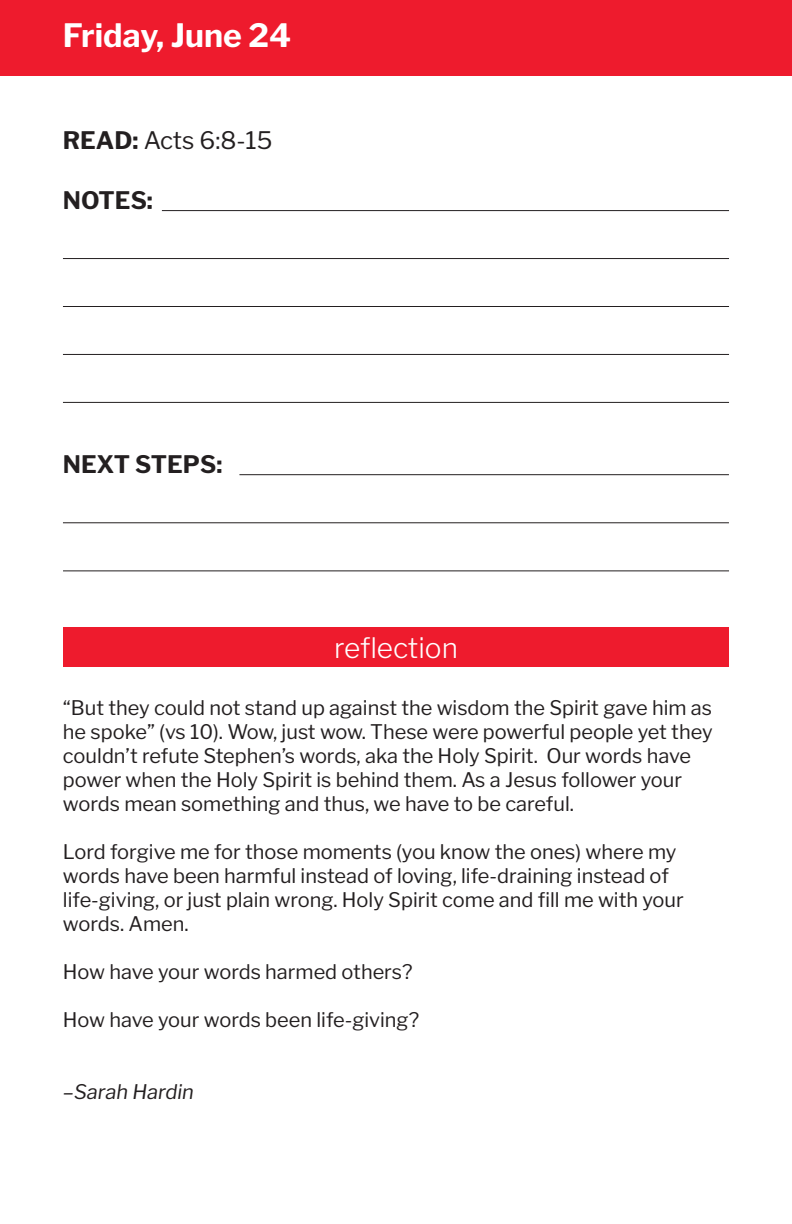
<style>
.page{position:relative;width:792px;height:1224px;background:#fff}
.page>*{position:absolute;margin:0;border:0;box-sizing:border-box;transform-origin:0 0}
.t1{font:700 32px "Libre Franklin";color:#fff}
.t2{font:300 28px "Libre Franklin";color:#fff}
.t3{font:700 24px "Libre Franklin";color:#231f20}
.t4{font:24px "Libre Franklin";letter-spacing:-.005em;color:#231f20}
.t5{font:20px/24px "Libre Franklin";color:#231f20}
.t6{font:italic 20px "Libre Franklin";color:#231f20}
.s1{font-weight:700}
</style>
<div class="page">
<div style="left:0;top:0;width:792px;height:76px;background:#ee1b2d"></div>
<div style="left:63px;top:628px;width:666px;height:39px;background:#ee1b2d"></div>
<hr style="left:162px;top:210px;width:567px;height:1px;background:#231f20">
<hr style="left:239px;top:474px;width:490px;height:1px;background:#231f20">
<hr style="left:63px;top:258px;width:666px;height:1px;background:#231f20">
<hr style="left:63px;top:306px;width:666px;height:1px;background:#231f20">
<hr style="left:63px;top:354px;width:666px;height:1px;background:#231f20">
<hr style="left:63px;top:402px;width:666px;height:1px;background:#231f20">
<hr style="left:63px;top:522px;width:666px;height:1px;background:#231f20">
<hr style="left:63px;top:570px;width:666px;height:1px;background:#231f20">
<p class="t1" style="left:63px;top:11px;width:230px">Friday, June 24</p>
<p class="t4" style="left:63px;top:122px;width:211px"><span class="s1">READ:</span> Acts 6:8-15</p>
<p class="t3" style="left:63px;top:182px;width:91px">NOTES:</p>
<p class="t3" style="left:63px;top:446px;width:161px">NEXT STEPS:</p>
<p class="t2" style="left:334px;top:625px;width:125px">reflection</p>
<p class="t5" style="left:63px;top:694px;width:651px">“But they could not stand up against the wisdom the Spirit gave him as he spoke” (vs 10). Wow, just wow. These were powerful people yet they couldn’t refute Stephen’s words, aka the Holy Spirit. Our words have power when the Holy Spirit is behind them. As a Jesus follower your words mean something and thus, we have to be careful.</p>
<p class="t5" style="left:63px;top:838px;width:622px">Lord forgive me for those moments (you know the ones) where my words have been harmful instead of loving, life-draining instead of life-giving, or just plain wrong. Holy Spirit come and fill me with your words. Amen.</p>
<p class="t5" style="left:63px;top:958px;width:351px">How have your words harmed others?</p>
<p class="t5" style="left:63px;top:1006px;width:358px">How have your words been life-giving?</p>
<p class="t6" style="left:63px;top:1076px;width:132px">–Sarah Hardin</p>
</div>
